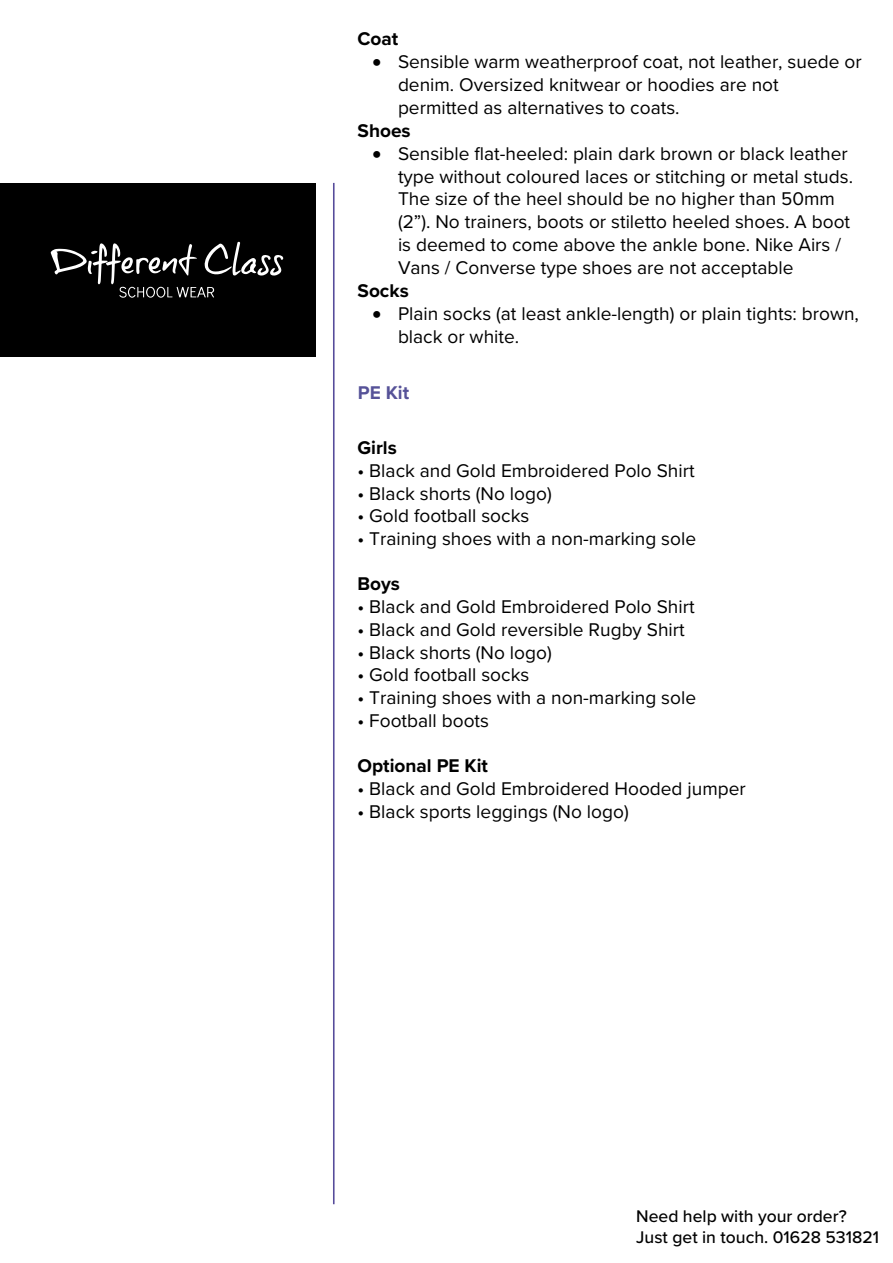
<style>
.page{position:relative;width:893px;height:1263px;background:#fff}
.page>*{position:absolute;margin:0;border:0;box-sizing:border-box;transform-origin:0 0}
.t1{font:19.05px/23px "Proxima Nova";color:#000}
.t2{font:700 19.05px "Proxima Nova";color:#000}
.t3{font:700 19.05px "Proxima Nova";color:#565298}
.t4{font:500 17.55px/21px "Proxima Nova";color:#000}
.s1{font-weight:500}
</style>
<div class="page">
<hr style="left:333px;top:183px;width:2px;height:1021px;background:#574c9b">
<div style="left:0;top:183px;width:316px;height:173px;background:#000"></div>
<svg style="left:51px;top:242px;width:232px;height:56px"></svg>
<p class="t2" style="left:358px;top:25px;width:42px">Coat</p>
<p class="t1" style="left:398px;top:49px;width:465px;text-indent:-25px">• Sensible warm weatherproof coat, not leather, suede or denim. Oversized knitwear or hoodies are not permitted as alternatives to coats.</p>
<p class="t2" style="left:358px;top:116px;width:55px">Shoes</p>
<p class="t1" style="left:398px;top:141px;width:457px;text-indent:-25px">• Sensible flat-heeled: plain dark brown or black leather type without coloured laces or stitching or metal studs.<br>The size of the heel should be no higher than 50mm (2”). No trainers, boots or stiletto heeled shoes. A boot is deemed to come above the ankle bone. Nike Airs / Vans / Converse type shoes are not acceptable</p>
<p class="t2" style="left:358px;top:276px;width:53px">Socks</p>
<p class="t1" style="left:398px;top:301px;width:462px;text-indent:-25px">• Plain socks (at least ankle-length) or plain tights: brown, black or white.</p>
<p class="t3" style="left:358px;top:378px;width:53px">PE Kit</p>
<p class="t2" style="left:358px;top:433px;width:41px">Girls</p>
<p class="t1" style="left:358px;top:458px;width:339px"><span class="s1">•</span> Black and Gold Embroidered Polo Shirt</p>
<p class="t1" style="left:358px;top:481px;width:196px"><span class="s1">•</span> Black shorts (No logo)</p>
<p class="t1" style="left:358px;top:504px;width:173px"><span class="s1">•</span> Gold football socks</p>
<p class="t1" style="left:358px;top:527px;width:340px"><span class="s1">•</span> Training shoes with a non-marking sole</p>
<p class="t2" style="left:358px;top:569px;width:44px">Boys</p>
<p class="t1" style="left:358px;top:594px;width:339px"><span class="s1">•</span> Black and Gold Embroidered Polo Shirt</p>
<p class="t1" style="left:358px;top:617px;width:329px"><span class="s1">•</span> Black and Gold reversible Rugby Shirt</p>
<p class="t1" style="left:358px;top:640px;width:196px"><span class="s1">•</span> Black shorts (No logo)</p>
<p class="t1" style="left:358px;top:663px;width:173px"><span class="s1">•</span> Gold football socks</p>
<p class="t1" style="left:358px;top:686px;width:340px"><span class="s1">•</span> Training shoes with a non-marking sole</p>
<p class="t1" style="left:358px;top:709px;width:133px"><span class="s1">•</span> Football boots</p>
<p class="t2" style="left:358px;top:751px;width:132px">Optional PE Kit</p>
<p class="t1" style="left:358px;top:776px;width:390px"><span class="s1">•</span> Black and Gold Embroidered Hooded jumper</p>
<p class="t1" style="left:358px;top:799px;width:273px"><span class="s1">•</span> Black sports leggings (No logo)</p>
<p class="t4" style="left:636px;top:1205px;width:244px">Need help with your order?<br>Just get in touch. 01628 531821</p>
</div>
